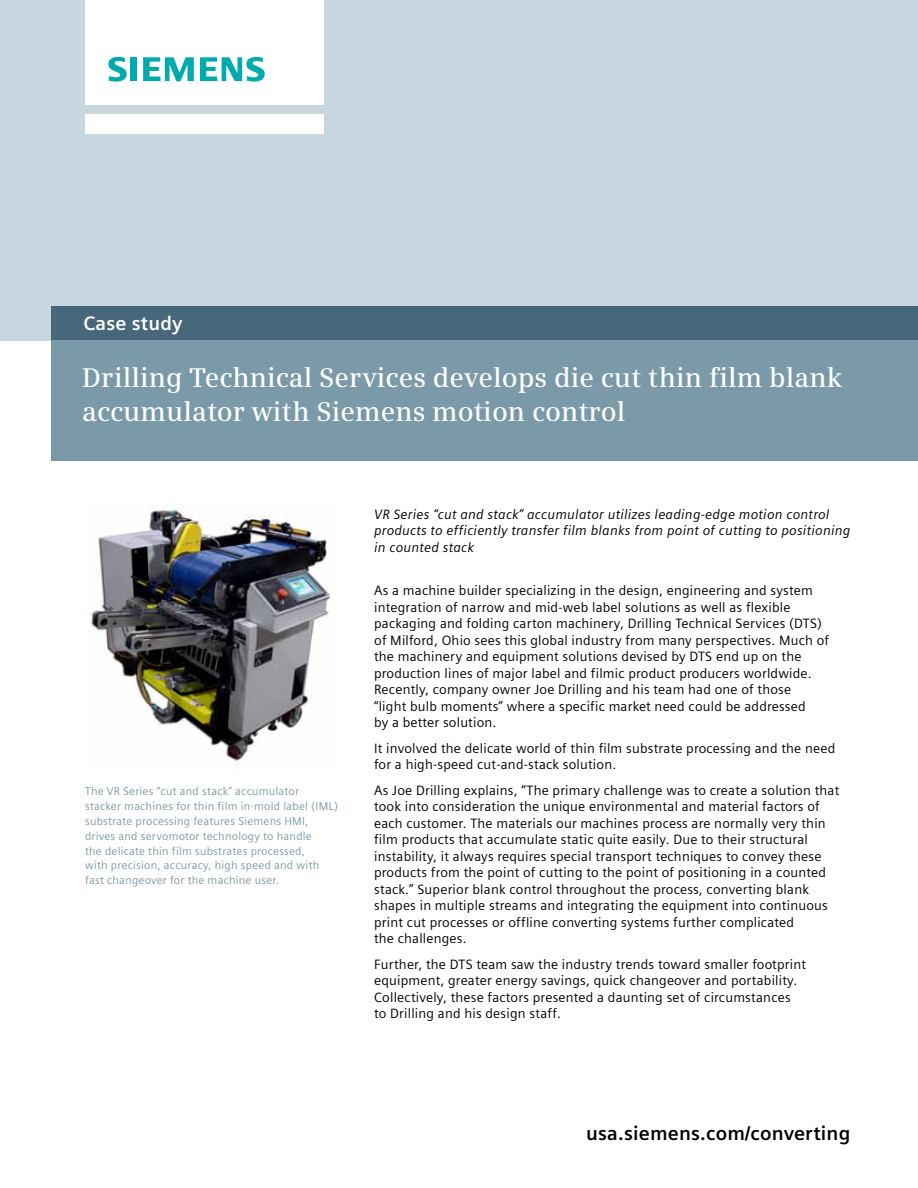
<style>
.page{position:relative;width:918px;height:1188px;background:#fff}
.page>*{position:absolute;margin:0;border:0;box-sizing:border-box;transform-origin:0 0}
.t1{font:600 27px/34.5px "Siemens Serif";color:#fff}
.t2{font:700 19.5px "Siemens Sans";letter-spacing:.01em;color:#000}
.t3{font:700 19.5px "Siemens Sans";letter-spacing:.01em;color:#fff}
.t4{font:13.5px/16.5px "Siemens Sans";letter-spacing:.015em;color:#000}
.t5{font:italic 13.5px/16.5px "Siemens Sans";letter-spacing:.015em;color:#000}
.t6{font:11.25px/14.9px "Siemens Sans";letter-spacing:.02em;color:#7b9aa9}
</style>
<div class="page">
<div style="left:0;top:0;width:918px;height:340px;background:#c8d7df"></div>
<div style="left:51px;top:306px;width:867px;height:34px;background:#47677a"></div>
<div style="left:51px;top:340px;width:867px;height:120px;background:#7b9aa9"></div>
<div style="left:85px;top:114px;width:238px;height:19px;background:#fff"></div>
<div style="left:85px;top:0;width:238px;height:105px;background:#fff"></div>
<svg style="left:108px;top:57px;width:19px;height:25px"></svg>
<div style="left:130px;top:57px;width:7px;height:24px;background:#00aaad"></div>
<svg style="left:143px;top:57px;width:51px;height:24px"></svg>
<svg style="left:200px;top:57px;width:65px;height:25px"></svg>
<img style="left:91px;top:506px;width:240px;height:259px">
<h2 class="t3" style="left:83px;top:312px;width:101px">Case study</h2>
<h1 class="t1" style="left:82px;top:361px;width:762px">Drilling Technical Services develops die cut thin film blank accumulator with Siemens motion control</h1>
<p class="t6" style="left:85px;top:784px;width:255px">The VR Series “cut and stack” accumulator<br>stacker machines for thin film in-mold label (IML) substrate processing features Siemens HMI, drives and servomotor technology to handle<br>the delicate thin film substrates processed,<br>with precision, accuracy, high speed and with fast changeover for the machine user.</p>
<p class="t5" style="left:374px;top:506px;width:478px">VR Series “cut and stack” accumulator utilizes leading-edge motion control products to efficiently transfer film blanks from point of cutting to positioning in counted stack</p>
<p class="t4" style="left:374px;top:582px;width:456px">As a machine builder specializing in the design, engineering and system integration of narrow and mid-web label solutions as well as flexible packaging and folding carton machinery, Drilling Technical Services (DTS) of Milford, Ohio sees this global industry from many perspectives. Much of the machinery and equipment solutions devised by DTS end up on the production lines of major label and filmic product producers worldwide.<br>Recently, company owner Joe Drilling and his team had one of those<br>“light bulb moments” where a specific market need could be addressed<br>by a better solution.</p>
<p class="t4" style="left:374px;top:740px;width:463px">It involved the delicate world of thin film substrate processing and the need for a high-speed cut-and-stack solution.</p>
<p class="t4" style="left:374px;top:782px;width:467px">As Joe Drilling explains, “The primary challenge was to create a solution that took into consideration the unique environmental and material factors of each customer. The materials our machines process are normally very thin film products that accumulate static quite easily. Due to their structural instability, it always requires special transport techniques to convey these products from the point of cutting to the point of positioning in a counted stack.” Superior blank control throughout the process, converting blank shapes in multiple streams and integrating the equipment into continuous print cut processes or offline converting systems further complicated<br>the challenges.</p>
<p class="t4" style="left:374px;top:956px;width:433px">Further, the DTS team saw the industry trends toward smaller footprint equipment, greater energy savings, quick changeover and portability.<br>Collectively, these factors presented a daunting set of circumstances to Drilling and his design staff.</p>
<h2 class="t2" style="left:586px;top:1122px;width:266px">usa.siemens.com/converting</h2>
</div>
